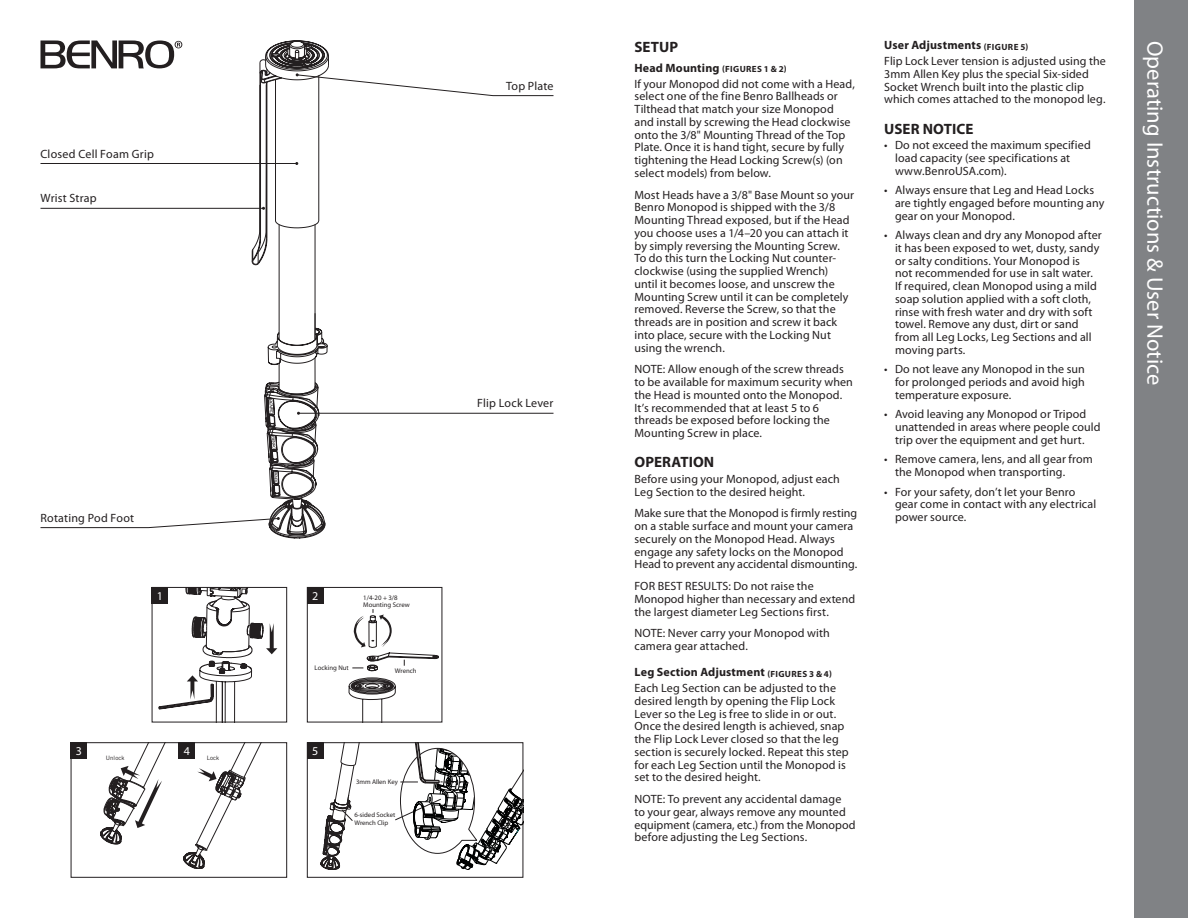
<style>
.page{position:relative;width:1188px;height:918px;background:#fff}
.page>*{position:absolute;margin:0;border:0;box-sizing:border-box;transform-origin:0 0}
.t1{font:22.5px "Myriad Pro";color:#fff}
.t2{font:700 15px "Myriad Pro";letter-spacing:.005em;color:#231f20}
.t3{font:12px/12.8px "Myriad Pro";letter-spacing:.01em;color:#231f20}
.t4{font:700 12px "Myriad Pro";letter-spacing:.015em;color:#231f20}
.t5{font:12px "Myriad Pro";color:#fff}
.t6{font:700 9px "Myriad Pro";color:#231f20}
.t7{font:6.75px/7.4px "Myriad Pro";color:#231f20}
.t8{font:6px "Trade Gothic LT Std";color:#231f20}
.s1{font-weight:700}
.s2{font-weight:700;font-size:9px}
.s3{font-size:9px}
</style>
<div class="page">
<div style="left:1134px;top:0;width:54px;height:918px;background:#808285"></div>
<svg style="left:348px;top:609px;width:91px;height:111px"></svg>
<div style="left:307px;top:587px;width:135px;height:135px;border:1px solid #231f20"></div>
<div style="left:307px;top:587px;width:16px;height:16px;background:#231f20"></div>
<svg style="left:159px;top:589px;width:118px;height:131px"></svg>
<div style="left:152px;top:587px;width:135px;height:135px;border:1px solid #231f20"></div>
<div style="left:152px;top:587px;width:16px;height:16px;background:#231f20"></div>
<svg style="left:100px;top:745px;width:161px;height:124px"></svg>
<div style="left:71px;top:743px;width:216px;height:135px;border:1px solid #231f20"></div>
<div style="left:71px;top:743px;width:16px;height:16px;background:#231f20"></div>
<div style="left:179px;top:743px;width:16px;height:16px;background:#231f20"></div>
<svg style="left:321px;top:742px;width:203px;height:128px"></svg>
<div style="left:307px;top:742px;width:216px;height:136px;border:1px solid #231f20"></div>
<div style="left:307px;top:742px;width:16px;height:17px;background:#231f20"></div>
<svg style="left:40px;top:40px;width:514px;height:498px"></svg>
<p class="t3" style="left:40px;top:147px;width:115px">Closed Cell Foam Grip</p>
<p class="t3" style="left:40px;top:192px;width:58px">Wrist Strap</p>
<p class="t3" style="left:506px;top:80px;width:49px">Top Plate</p>
<p class="t3" style="left:40px;top:512px;width:95px">Rotating Pod Foot</p>
<p class="t5" style="left:157px;top:589px;width:8px">1</p>
<p class="t5" style="left:312px;top:589px;width:8px">2</p>
<p class="t7" style="left:363px;top:594px;width:48px">1/4-20 + 3/8<br>Mounting Screw</p>
<p class="t7" style="left:315px;top:664px;width:36px">Locking Nut</p>
<p class="t7" style="left:395px;top:667px;width:23px">Wrench</p>
<p class="t5" style="left:76px;top:744px;width:8px">3</p>
<p class="t5" style="left:184px;top:744px;width:8px">4</p>
<p class="t8" style="left:106px;top:754px;width:20px">Unlock</p>
<p class="t8" style="left:207px;top:754px;width:14px">Lock</p>
<p class="t5" style="left:312px;top:744px;width:8px">5</p>
<p class="t7" style="left:356px;top:778px;width:43px">3mm Allen Key</p>
<p class="t7" style="left:354px;top:811px;width:42px;line-height:8.1px">6-sided Socket<br>Wrench Clip</p>
<p class="t3" style="left:477px;top:397px;width:78px">Flip Lock Lever</p>
<p class="t2" style="left:634px;top:38px;width:45px">SETUP</p>
<p class="t3" style="left:634px;top:60px;width:222px;line-height:15.8px"><span class="s1">Head Mounting</span> <span class="s2">(FIGURES 1 &amp; 2)<br></span>If your Monopod did not come with a Head,</p>
<p class="t3" style="left:634px;top:90px;width:218px">select one of the fine Benro Ballheads or Tilthead that match your size Monopod and install by screwing the Head clockwise onto the 3/8" Mounting Thread of the Top Plate. Once it is hand tight, secure by fully tightening the Head Locking Screw(s) (on select models) from below.</p>
<p class="t3" style="left:634px;top:189px;width:221px">Most Heads have a 3/8" Base Mount so your Benro Monopod is shipped with the 3/8<br>Mounting Thread exposed, but if the Head you choose uses a 1/4–20 you can attach it by simply reversing the Mounting Screw.<br>To do this turn the Locking Nut counter&shy;clockwise (using the supplied Wrench) until it becomes loose, and unscrew the Mounting Screw until it can be completely removed. Reverse the Screw, so that the threads are in position and screw it back into place, secure with the Locking Nut using the wrench.</p>
<p class="t3" style="left:634px;top:363px;width:220px">NOTE: Allow enough of the screw threads to be available for maximum security when the Head is mounted onto the Monopod.<br>It’s recommended that at least 5 to 6 threads be exposed before locking the Mounting Screw in place.</p>
<p class="t2" style="left:634px;top:454px;width:81px">OPERATION</p>
<p class="t3" style="left:634px;top:473px;width:207px">Before using your Monopod, adjust each<br>Leg Section to the desired height.</p>
<p class="t3" style="left:634px;top:507px;width:224px">Make sure that the Monopod is firmly resting on a stable surface and mount your camera securely on the Monopod Head. Always engage any safety locks on the Monopod Head to prevent any accidental dismounting.</p>
<p class="t3" style="left:634px;top:580px;width:222px">FOR BEST RESULTS: Do not raise the<br>Monopod higher than necessary and extend the largest diameter Leg Sections first.</p>
<p class="t3" style="left:634px;top:627px;width:197px">NOTE: Never carry your Monopod with camera gear attached.</p>
<p class="t3" style="left:634px;top:665px;width:203px;line-height:15.8px"><span class="s1">Leg Section Adjustment</span> <span class="s2">(FIGURES 3 &amp; 4)<br></span>Each Leg Section can be adjusted to the</p>
<p class="t3" style="left:634px;top:695px;width:216px">desired length by opening the Flip Lock Lever so the Leg is free to slide in or out.<br>Once the desired length is achieved, snap the Flip Lock Lever closed so that the leg section is securely locked. Repeat this step for each Leg Section until the Monopod is set to the desired height.</p>
<p class="t3" style="left:634px;top:793px;width:223px">NOTE: To prevent any accidental damage<br>to your gear, always remove any mounted equipment (camera, etc.) from the Monopod before adjusting the Leg Sections.</p>
<p class="t4" style="left:884px;top:39px;width:114px">User Adjustments <span class="s3">(Figure</span></p>
<p class="t6" style="left:1020px;top:41px;width:9px">5)</p>
<p class="t3" style="left:884px;top:55px;width:223px">Flip Lock Lever tension is adjusted using the 3mm Allen Key plus the special Six-sided Socket Wrench built into the plastic clip which comes attached to the monopod leg.</p>
<p class="t2" style="left:884px;top:120px;width:91px">USER NOTICE</p>
<p class="t3" style="left:895px;top:139px;width:197px;text-indent:-11px">• Do not exceed the maximum specified load capacity (see specifications at www.BenroUSA.com).</p>
<p class="t3" style="left:895px;top:184px;width:211px;text-indent:-11px">• Always ensure that Leg and Head Locks are tightly engaged before mounting any gear on your Monopod.</p>
<p class="t3" style="left:895px;top:229px;width:208px;text-indent:-11px">• Always clean and dry any Monopod after it has been exposed to wet, dusty, sandy or salty conditions. Your Monopod is<br>not recommended for use in salt water.<br>If required, clean Monopod using a mild soap solution applied with a soft cloth, rinse with fresh water and dry with soft towel. Remove any dust, dirt or sand from all Leg Locks, Leg Sections and all moving parts.</p>
<p class="t3" style="left:895px;top:363px;width:191px;text-align:justify;text-indent:-11px">• Do not leave any Monopod in the sun for prolonged periods and avoid high temperature exposure.</p>
<p class="t3" style="left:895px;top:408px;width:207px;text-indent:-11px">• Avoid leaving any Monopod or Tripod unattended in areas where people could trip over the equipment and get hurt.</p>
<p class="t3" style="left:895px;top:453px;width:199px;text-indent:-11px">• Remove camera, lens, and all gear from the Monopod when transporting.</p>
<p class="t3" style="left:895px;top:485px;width:203px;text-indent:-11px">• For your safety, don’t let your Benro gear come in contact with any electrical power source.</p>
<h1 class="t1" style="left:1167px;top:40px;width:346px;rotate:90deg">Operating Instructions &amp; User Notice</h1>
</div>
